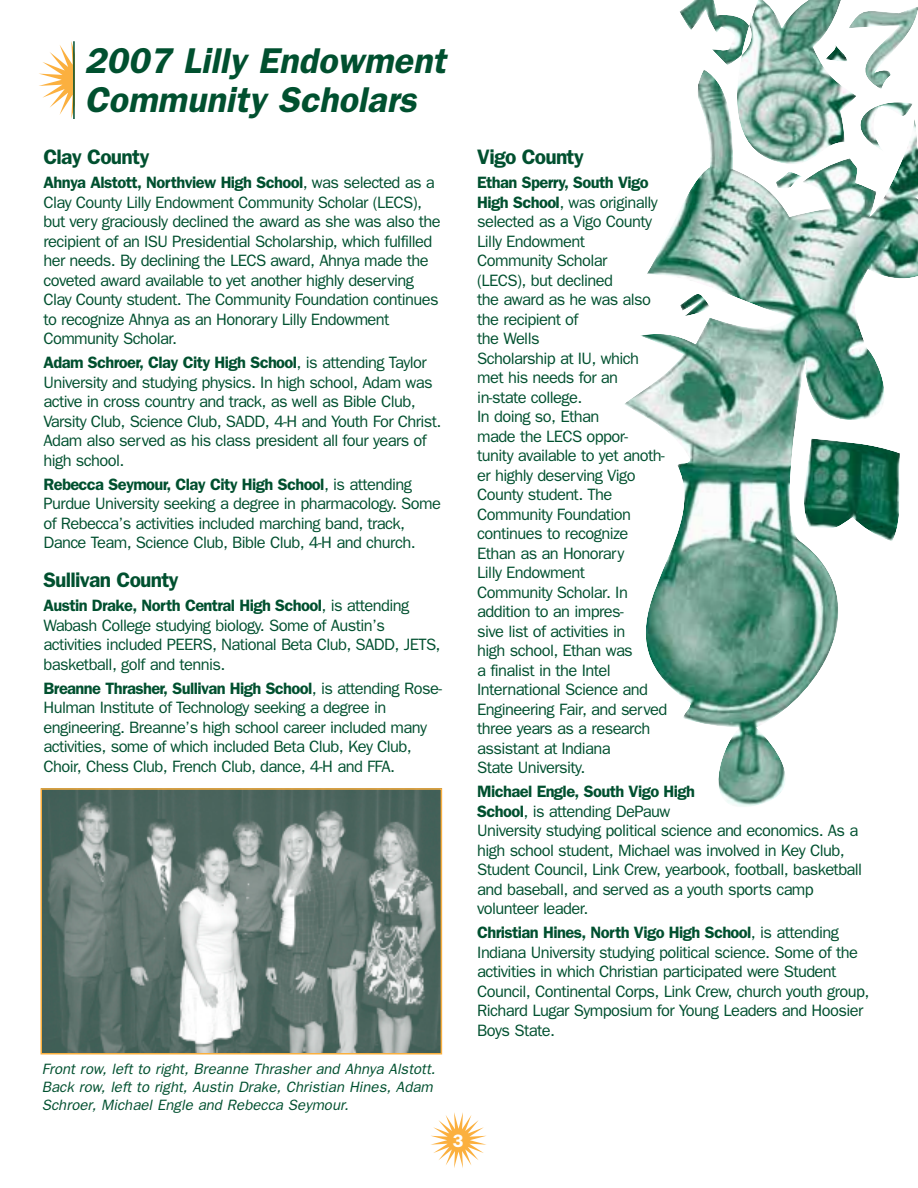
<style>
.page{position:relative;width:918px;height:1188px;background:#fff}
.page>*{position:absolute;margin:0;border:0;box-sizing:border-box;transform-origin:0 0}
.t1{font:italic 600 36px/39px "Franklin Gothic";color:#00502f}
.t2{font:600 21px "Franklin Gothic";letter-spacing:-.035em;color:#00502f}
.t3{font:600 18px "Franklin Gothic";color:#fff}
.t4{font:16.5px/19.5px "Franklin Gothic";letter-spacing:-.035em;color:#00502f}
.t5{font:italic 15px/18px "Franklin Gothic";color:#00502f}
.s1{font-weight:600}
</style>
<div class="page">
<svg style="left:431px;top:1112px;width:55px;height:56px"></svg>
<svg style="left:39px;top:41px;width:34px;height:77px"></svg>
<hr style="left:73px;top:41px;width:2px;height:78px;background:#00502f">
<img style="left:43px;top:791px;width:396px;height:260px">
<div style="left:40px;top:788px;width:402px;height:266px;border:2px solid #fbb03f"></div>
<img style="left:625px;top:0;width:293px;height:807px">
<h1 class="t1" style="left:84px;top:44px;width:369px">2007 Lilly Endowment<br>Community Scholars</h1>
<p class="t2" style="left:43px;top:150px;width:108px">Clay County</p>
<p class="t4" style="left:43px;top:174px;width:399px"><span class="s1">Ahnya Alstott, Northview High School</span>, was selected as a Clay County Lilly Endowment Community Scholar (LECS), but very graciously declined the award as she was also the recipient of an ISU Presidential Scholarship, which fulfilled her needs. By declining the LECS award, Ahnya made the coveted award available to yet another highly deserving Clay County student. The Community Foundation continues to recognize Ahnya as an Honorary Lilly Endowment Community Scholar.</p>
<p class="t4" style="left:43px;top:354px;width:400px"><span class="s1">Adam Schroer, Clay City High School</span>, is attending Taylor University and studying physics. In high school, Adam was active in cross country and track, as well as Bible Club, Varsity Club, Science Club, SADD, 4-H and Youth For Christ.<br>Adam also served as his class president all four years of high school.</p>
<p class="t4" style="left:43px;top:476px;width:399px"><span class="s1">Rebecca Seymour, Clay City High School</span>, is attending Purdue University seeking a degree in pharmacology. Some of Rebecca’s activities included marching band, track, Dance Team, Science Club, Bible Club, 4-H and church.</p>
<p class="t2" style="left:43px;top:573px;width:137px">Sullivan County</p>
<p class="t4" style="left:43px;top:597px;width:399px"><span class="s1">Austin Drake, North Central High School</span>, is attending Wabash College studying biology. Some of Austin’s activities included PEERS, National Beta Club, SADD, JETS, basketball, golf and tennis.</p>
<p class="t4" style="left:43px;top:680px;width:400px"><span class="s1">Breanne Thrasher, Sullivan High School</span>, is attending Rose-Hulman Institute of Technology seeking a degree in engineering. Breanne’s high school career included many activities, some of which included Beta Club, Key Club, Choir, Chess Club, French Club, dance, 4-H and FFA.</p>
<p class="t5" style="left:42px;top:1061px;width:398px">Front row, left to right, Breanne Thrasher and Ahnya Alstott.<br>Back row, left to right, Austin Drake, Christian Hines, Adam<br>Schroer, Michael Engle and Rebecca Seymour.</p>
<p class="t3" style="left:453px;top:1134px;width:12px">3</p>
<p class="t2" style="left:477px;top:150px;width:108px">Vigo County</p>
<p class="t4" style="left:477px;top:174px;width:192px"><span class="s1">Ethan Sperry, South Vigo<br>High School</span>, was originally selected as a Vigo County<br>Lilly Endowment<br>Community Scholar<br>(LECS), but declined<br>the award as he was also the recipient of<br>the Wells<br>Scholarship at IU, which met his needs for an in-state college.<br>In doing so, Ethan<br>made the LECS oppor&shy;tunity available to yet anoth&shy;er highly deserving Vigo<br>County student. The<br>Community Foundation continues to recognize<br>Ethan as an Honorary<br>Lilly Endowment<br>Community Scholar. In addition to an impres-<br>sive list of activities in<br>high school, Ethan was<br>a finalist in the Intel<br>International Science and<br>Engineering Fair, and served three years as a research assistant at Indiana<br>State University.</p>
<p class="t4" style="left:477px;top:783px;width:386px"><span class="s1">Michael Engle, South Vigo High<br>School</span>, is attending DePauw<br>University studying political science and economics. As a high school student, Michael was involved in Key Club, Student Council, Link Crew, yearbook, football, basketball and baseball, and served as a youth sports camp volunteer leader.</p>
<p class="t4" style="left:477px;top:924px;width:394px"><span class="s1">Christian Hines, North Vigo High School</span>, is attending Indiana University studying political science. Some of the activities in which Christian participated were Student Council, Continental Corps, Link Crew, church youth group, Richard Lugar Symposium for Young Leaders and Hoosier Boys State.</p>
</div>
